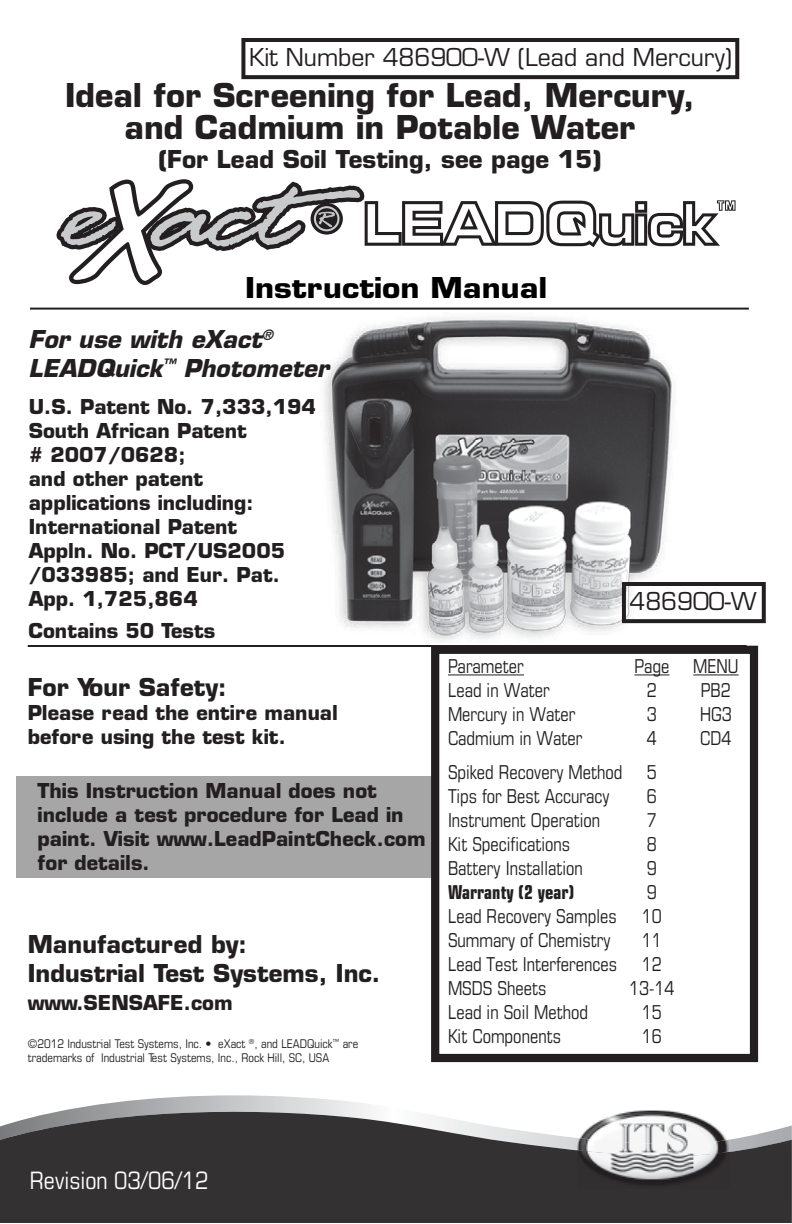
<style>
.page{position:relative;width:792px;height:1224px;background:#fff}
.page>*{position:absolute;margin:0;border:0;box-sizing:border-box;transform-origin:0 0}
.t1{font:700 32px/32px "Eurostile";color:#231f20;text-align:center}
.t2{font:700 28px "Eurostile";color:#000;scale:1.1 1}
.t3{font:700 24px/28.8px "Eurostile";color:#231f20}
.t4{font:24px "Eurostile";color:#231f20;scale:.96 1}
.t5{font:italic 700 24px/28.8px "Eurostile";color:#231f20}
.t6{font:condensed 24px "Eurostile";color:#fff}
.t7{font:700 20px/24px "Eurostile";color:#231f20}
.t8{font:condensed 19.2px "Eurostile";color:#231f20;scale:.94 1}
.t9{font:700 condensed 19.2px "Eurostile";color:#231f20;scale:.94 1}
.t10{font:condensed 12px/14px "Eurostile";color:#231f20}
</style>
<div class="page">
<div style="left:431px;top:646px;width:327px;height:416px;border:8px solid #231f20"></div>
<svg style="left:90px;top:1095px;width:283px;height:11px"></svg>
<svg style="left:0;top:1106px;width:792px;height:117px;background:#504f50"></svg>
<img style="left:577px;top:1110px;width:153px;height:28px">
<img style="left:577px;top:1138px;width:153px;height:12px">
<img style="left:577px;top:1150px;width:153px;height:39px">
<hr style="left:30px;top:308px;width:719px;height:2px;background:#231f20">
<hr style="left:28px;top:645px;width:719px;height:2px;background:#231f20">
<img style="left:324px;top:317px;width:433px;height:325px">
<div style="left:16px;top:776px;width:416px;height:102px;background:#a7a6a6"></div>
<hr style="left:448px;top:674px;width:76px;height:1px;background:#231f20">
<hr style="left:635px;top:674px;width:34px;height:1px;background:#231f20">
<hr style="left:693px;top:674px;width:46px;height:1px;background:#231f20">
<div style="left:241px;top:38px;width:498px;height:41px;border:4px solid #231f20"></div>
<div style="left:622px;top:582px;width:144px;height:41px;border:4px solid #231f20"></div>
<svg style="left:56px;top:179px;width:680px;height:106px"></svg>
<p class="t4" style="left:249px;top:43px;width:505px">Kit Number 486900-W (Lead and Mercury)</p>
<h1 class="t1" style="left:65px;top:79px;width:631px">Ideal for Screening for Lead, Mercury, and Cadmium in Potable Water</h1>
<p class="t3" style="left:158px;top:145px;width:445px">(For Lead Soil Testing, see page 15)</p>
<h2 class="t2" style="left:245px;top:270px;width:276px">Instruction Manual</h2>
<p class="t5" style="left:29px;top:325px;width:302px">For use with eXact<sup>®<br></sup>LEADQuick<sup>™</sup> Photometer</p>
<p class="t7" style="left:29px;top:395px;width:289px">U.S. Patent No. 7,333,194<br>South African Patent<br># 2007/0628;<br>and other patent applications including:<br>International Patent<br>Appln. No. PCT/US2005 /033985; and Eur. Pat.<br>App. 1,725,864</p>
<p class="t7" style="left:29px;top:619px;width:188px">Contains 50 Tests</p>
<p class="t3" style="left:28px;top:673px;width:201px">For Your Safety:</p>
<p class="t7" style="left:28px;top:701px;width:312px">Please read the entire manual before using the test kit.</p>
<p class="t7" style="left:38px;top:779px;width:390px">This Instruction Manual does not include a test procedure for Lead in paint. Visit www.LeadPaintCheck.com for details.</p>
<p class="t3" style="left:28px;top:930px;width:354px">Manufactured by:<br>Industrial Test Systems, Inc.</p>
<p class="t7" style="left:28px;top:991px;width:206px">www.SENSAFE.com</p>
<p class="t10" style="left:28px;top:1037px;width:332px">©2012 Industrial Test Systems, Inc. • eXact <sup>®</sup>, and LEADQuick<sup>™</sup> are trademarks of Industrial Test Systems, Inc., Rock Hill, SC, USA</p>
<p class="t4" style="left:630px;top:587px;width:134px">486900-W</p>
<p class="t8" style="left:448px;top:655px;width:82px">Parameter</p>
<p class="t8" style="left:634px;top:655px;width:112px">Page MENU</p>
<p class="t8" style="left:448px;top:679px;width:110px">Lead in Water</p>
<p class="t8" style="left:647px;top:679px;width:12px">2</p>
<p class="t8" style="left:701px;top:679px;width:33px">PB2</p>
<p class="t8" style="left:448px;top:703px;width:137px">Mercury in Water</p>
<p class="t8" style="left:647px;top:703px;width:12px">3</p>
<p class="t8" style="left:700px;top:703px;width:35px">HG3</p>
<p class="t8" style="left:448px;top:727px;width:145px">Cadmium in Water</p>
<p class="t8" style="left:647px;top:727px;width:12px">4</p>
<p class="t8" style="left:700px;top:727px;width:35px">CD4</p>
<p class="t8" style="left:448px;top:761px;width:187px">Spiked Recovery Method</p>
<p class="t8" style="left:647px;top:761px;width:12px">5</p>
<p class="t8" style="left:448px;top:785px;width:173px">Tips for Best Accuracy</p>
<p class="t8" style="left:647px;top:785px;width:12px">6</p>
<p class="t8" style="left:448px;top:809px;width:164px">Instrument Operation</p>
<p class="t8" style="left:647px;top:809px;width:12px">7</p>
<p class="t8" style="left:448px;top:833px;width:132px">Kit Specifications</p>
<p class="t8" style="left:647px;top:833px;width:12px">8</p>
<p class="t8" style="left:448px;top:857px;width:145px">Battery Installation</p>
<p class="t8" style="left:647px;top:857px;width:12px">9</p>
<p class="t9" style="left:448px;top:880px;width:136px">Warranty (2 year)</p>
<p class="t8" style="left:647px;top:881px;width:12px">9</p>
<p class="t8" style="left:448px;top:905px;width:181px">Lead Recovery Samples</p>
<p class="t8" style="left:642px;top:905px;width:23px">10</p>
<p class="t8" style="left:448px;top:929px;width:175px">Summary of Chemistry</p>
<p class="t8" style="left:642px;top:929px;width:23px">11</p>
<p class="t8" style="left:448px;top:953px;width:182px">Lead Test Interferences</p>
<p class="t8" style="left:642px;top:953px;width:23px">12</p>
<p class="t8" style="left:448px;top:977px;width:106px">MSDS Sheets</p>
<p class="t8" style="left:629px;top:977px;width:50px">13-14</p>
<p class="t8" style="left:448px;top:1001px;width:150px">Lead in Soil Method</p>
<p class="t8" style="left:642px;top:1001px;width:23px">15</p>
<p class="t8" style="left:448px;top:1025px;width:122px">Kit Components</p>
<p class="t8" style="left:642px;top:1025px;width:23px">16</p>
<p class="t6" style="left:30px;top:1166px;width:180px">Revision 03/06/12</p>
</div>
